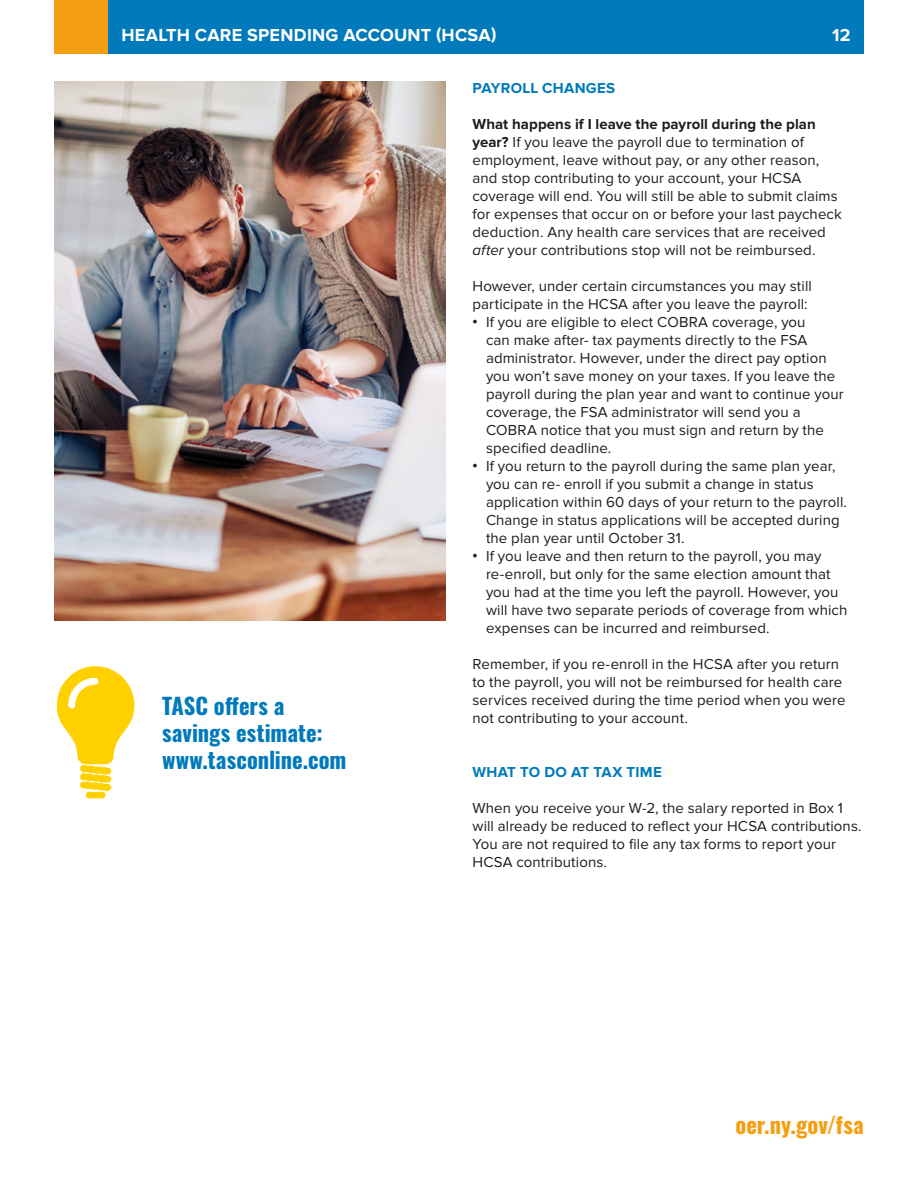
<style>
.page{position:relative;width:918px;height:1188px;background:#fff}
.page>*{position:absolute;margin:0;border:0;box-sizing:border-box;transform-origin:0 0}
.t1{font:700 22.5px/27px "Oswald";color:#007abb}
.t2{font:700 22.5px "Oswald";color:#f49f11}
.t3{font:700 18px "Proxima Nova";letter-spacing:.01em;color:#fff}
.t4{font:15px/18px "Proxima Nova";letter-spacing:.005em;color:#1c1c1a}
.t5{font:700 15px "Proxima Nova";letter-spacing:.02em;color:#007abb}
.s1{font-weight:700}
.s2{font-style:italic}
.s3{font-family:"Arial";color:#231f20}
</style>
<div class="page">
<img style="left:54px;top:81px;width:392px;height:540px">
<div style="left:108px;top:0;width:756px;height:54px;background:#007abb"></div>
<div style="left:54px;top:0;width:54px;height:54px;background:#f49f11"></div>
<img style="left:57px;top:666px;width:78px;height:133px">
<p class="t3" style="left:122px;top:24px;width:377px">HEALTH CARE SPENDING ACCOUNT (HCSA)</p>
<p class="t3" style="left:832px;top:24px;width:20px">12</p>
<p class="t1" style="left:162px;top:694px;width:186px">TASC offers a savings estimate: www.tasconline.com</p>
<p class="t5" style="left:472px;top:79px;width:144px">PAYROLL CHANGES</p>
<p class="t4" style="left:472px;top:115px;width:371px"><span class="s1">What happens if I leave the payroll during the plan year?</span> If you leave the payroll due to termination of employment, leave without pay, or any other reason, and stop contributing to your account, your HCSA coverage will end. You will still be able to submit claims for expenses that occur on or before your last paycheck deduction. Any health care services that are received <span class="s2">after</span> your contributions stop will not be reimbursed.</p>
<p class="t4" style="left:472px;top:277px;width:341px">However, under certain circumstances you may still participate in the HCSA after you leave the payroll:</p>
<p class="t4" style="left:486px;top:313px;width:359px;text-indent:-14px"><span class="s3">•</span> If you are eligible to elect COBRA coverage, you<br>can make after- tax payments directly to the FSA administrator. However, under the direct pay option you won’t save money on your taxes. If you leave the payroll during the plan year and want to continue your coverage, the FSA administrator will send you a COBRA notice that you must sign and return by the specified deadline.</p>
<p class="t4" style="left:486px;top:457px;width:361px;text-indent:-14px"><span class="s3">•</span> If you return to the payroll during the same plan year, you can re- enroll if you submit a change in status application within 60 days of your return to the payroll.<br>Change in status applications will be accepted during the plan year until October 31.</p>
<p class="t4" style="left:486px;top:547px;width:363px;text-indent:-14px"><span class="s3">•</span> If you leave and then return to the payroll, you may re-enroll, but only for the same election amount that you had at the time you left the payroll. However, you will have two separate periods of coverage from which expenses can be incurred and reimbursed.</p>
<p class="t4" style="left:472px;top:655px;width:375px">Remember, if you re-enroll in the HCSA after you return to the payroll, you will not be reimbursed for health care services received during the time period when you were not contributing to your account.</p>
<p class="t5" style="left:472px;top:763px;width:191px">WHAT TO DO AT TAX TIME</p>
<p class="t4" style="left:472px;top:799px;width:389px">When you receive your W-2, the salary reported in Box 1 will already be reduced to reflect your HCSA contributions.<br>You are not required to file any tax forms to report your HCSA contributions.</p>
<h1 class="t2" style="left:736px;top:1113px;width:130px">oer.ny.gov/fsa</h1>
</div>
